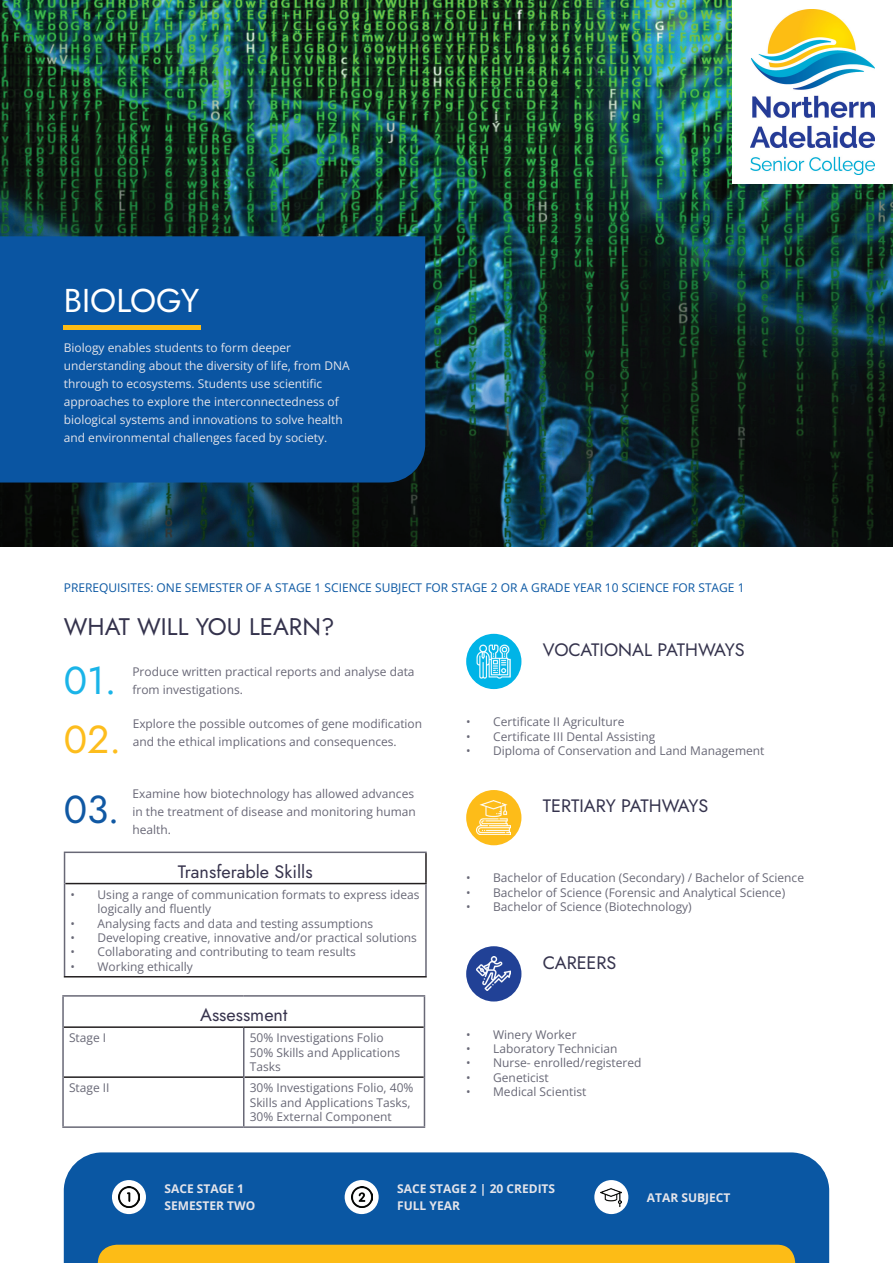
<style>
.page{position:relative;width:893px;height:1263px;background:#fff}
.page>*{position:absolute;margin:0;border:0;box-sizing:border-box;transform-origin:0 0}
.t1{font:39px "Jost";color:#1058a3}
.t2{font:39px "Jost";color:#fdbd1d}
.t3{font:39px "Jost";color:#1ab4e8}
.t4{font:33px "Jost";color:#fff}
.t5{font:24px "Jost";color:#35334d}
.t6{font:18px "Jost";color:#35334d}
.t7{font:18px "Jost";color:#37334d}
.t8{font:12px/14.4px "Open Sans";color:#686876}
.t9{font:12px/18px "Open Sans";color:#e4e4ea}
.t10{font:12px/18px "Open Sans";color:#686776}
.t11{font:12px "Open Sans";color:#0a57a3}
.t12{font:700 12px/16.5px "Open Sans";color:#e4e4ea}
</style>
<div class="page">
<img style="left:0;top:0;width:893px;height:546px">
<div style="left:64px;top:1152px;width:765px;height:111px;background:#0a57a3"></div>
<div style="left:98px;top:1245px;width:697px;height:18px;background:#fdbc16"></div>
<div style="left:0;top:236px;width:425px;height:246px;background:#0a55a2"></div>
<div style="left:64px;top:325px;width:137px;height:5px;background:#fdbc16"></div>
<div style="left:112px;top:1180px;width:34px;height:34px;background:#fff;border-radius:50%"></div>
<img style="left:118px;top:1186px;width:22px;height:22px">
<div style="left:345px;top:1180px;width:34px;height:34px;background:#fff;border-radius:50%"></div>
<img style="left:351px;top:1186px;width:21px;height:22px">
<div style="left:594px;top:1180px;width:34px;height:34px;background:#fff;border-radius:50%"></div>
<img style="left:601px;top:1188px;width:21px;height:19px">
<div style="left:733px;top:0;width:160px;height:184px;background:#fff"></div>
<img style="left:751px;top:9px;width:124px;height:165px">
<hr style="left:64px;top:1026px;width:180px;height:2px;background:#231f20">
<hr style="left:244px;top:1026px;width:180px;height:2px;background:#231f20">
<hr style="left:64px;top:1076px;width:179px;height:2px;background:#231f20">
<hr style="left:244px;top:1076px;width:180px;height:2px;background:#231f20">
<hr style="left:243px;top:1028px;width:1px;height:49px;background:#686876">
<hr style="left:243px;top:1077px;width:1px;height:49px;background:#686876">
<hr style="left:62px;top:995px;width:182px;height:2px;background:#686876">
<hr style="left:62px;top:997px;width:2px;height:30px;background:#686876">
<hr style="left:244px;top:995px;width:181px;height:2px;background:#686876">
<hr style="left:424px;top:997px;width:1px;height:30px;background:#686876">
<hr style="left:62px;top:1027px;width:2px;height:50px;background:#686876">
<hr style="left:424px;top:1027px;width:1px;height:50px;background:#686876">
<hr style="left:62px;top:1077px;width:2px;height:49px;background:#686876">
<hr style="left:424px;top:1077px;width:1px;height:49px;background:#686876">
<hr style="left:62px;top:1126px;width:182px;height:2px;background:#686876">
<hr style="left:244px;top:1126px;width:181px;height:2px;background:#686876">
<hr style="left:425px;top:853px;width:2px;height:30px;background:#231f20">
<hr style="left:65px;top:883px;width:362px;height:1px;background:#231f20">
<hr style="left:64px;top:976px;width:363px;height:1px;background:#231f20">
<hr style="left:425px;top:884px;width:2px;height:92px;background:#686876">
<hr style="left:64px;top:851px;width:363px;height:2px;background:#686876">
<hr style="left:64px;top:853px;width:1px;height:30px;background:#686876">
<hr style="left:64px;top:883px;width:1px;height:93px;background:#686876">
<div style="left:466px;top:790px;width:55px;height:55px;background:#fdbc19;border-radius:50%"></div>
<img style="left:477px;top:801px;width:34px;height:34px">
<div style="left:466px;top:634px;width:55px;height:55px;background:#00b4e7;border-radius:50%"></div>
<img style="left:477px;top:644px;width:34px;height:34px">
<div style="left:466px;top:946px;width:55px;height:55px;background:#214196;border-radius:50%"></div>
<img style="left:477px;top:957px;width:34px;height:34px">
<h2 class="t4" style="left:64px;top:278px;width:137px">BIOLOGY</h2>
<p class="t9" style="left:64px;top:339px;width:287px">Biology enables students to form deeper understanding about the diversity of life, from DNA through to ecosystems. Students use scientific approaches to explore the interconnectedness of biological systems and innovations to solve health and environmental challenges faced by society.</p>
<p class="t11" style="left:64px;top:579px;width:682px">PREREQUISITES: ONE SEMESTER OF A STAGE 1 SCIENCE SUBJECT FOR STAGE 2 OR A GRADE YEAR 10 SCIENCE FOR STAGE 1</p>
<h3 class="t5" style="left:64px;top:610px;width:272px">WHAT WILL YOU LEARN?</h3>
<h1 class="t3" style="left:64px;top:654px;width:54px">01.</h1>
<p class="t10" style="left:132px;top:662px;width:284px">Produce written practical reports and analyse data</p>
<p class="t10" style="left:132px;top:680px;width:112px">from investigations.</p>
<p class="t10" style="left:133px;top:714px;width:291px">Explore the possible outcomes of gene modification</p>
<h1 class="t2" style="left:64px;top:713px;width:59px">02.</h1>
<p class="t10" style="left:133px;top:732px;width:266px">and the ethical implications and consequences.</p>
<h1 class="t1" style="left:64px;top:783px;width:57px">03.</h1>
<p class="t10" style="left:132px;top:784px;width:285px">Examine how biotechnology has allowed advances in the treatment of disease and monitoring human</p>
<p class="t10" style="left:132px;top:820px;width:40px">health.</p>
<h3 class="t7" style="left:178px;top:859px;width:136px">Transferable Skills</h3>
<p class="t8" style="left:98px;top:887px;width:324px;text-indent:-27px">• Using a range of communication formats to express ideas logically and fluently</p>
<p class="t8" style="left:71px;top:916px;width:304px">• Analysing facts and data and testing assumptions</p>
<p class="t8" style="left:71px;top:930px;width:348px">• Developing creative, innovative and/or practical solutions</p>
<p class="t8" style="left:71px;top:944px;width:287px">• Collaborating and contributing to team results</p>
<p class="t8" style="left:71px;top:959px;width:124px">• Working ethically</p>
<h3 class="t7" style="left:200px;top:1002px;width:89px">Assessment</h3>
<p class="t8" style="left:69px;top:1030px;width:39px">Stage I</p>
<p class="t8" style="left:250px;top:1030px;width:152px">50% Investigations Folio<br>50% Skills and Applications<br>Tasks</p>
<p class="t8" style="left:69px;top:1080px;width:42px">Stage II</p>
<p class="t8" style="left:250px;top:1080px;width:165px">30% Investigations Folio, 40%<br>Skills and Applications Tasks,<br>30% External Component</p>
<h3 class="t6" style="left:543px;top:638px;width:203px">VOCATIONAL PATHWAYS</h3>
<p class="t8" style="left:466px;top:714px;width:160px">• Certificate II Agriculture</p>
<p class="t8" style="left:466px;top:729px;width:191px">• Certificate III Dental Assisting</p>
<p class="t8" style="left:466px;top:743px;width:300px">• Diploma of Conservation and Land Management</p>
<h3 class="t6" style="left:543px;top:794px;width:167px">TERTIARY PATHWAYS</h3>
<p class="t8" style="left:466px;top:870px;width:339px">• Bachelor of Education (Secondary) / Bachelor of Science</p>
<p class="t8" style="left:466px;top:885px;width:321px">• Bachelor of Science (Forensic and Analytical Science)</p>
<p class="t8" style="left:466px;top:899px;width:227px">• Bachelor of Science (Biotechnology)</p>
<h3 class="t6" style="left:543px;top:950px;width:75px">CAREERS</h3>
<p class="t8" style="left:466px;top:1027px;width:112px">• Winery Worker</p>
<p class="t8" style="left:466px;top:1041px;width:153px">• Laboratory Technician</p>
<p class="t8" style="left:466px;top:1055px;width:177px">• Nurse- enrolled/registered</p>
<p class="t8" style="left:466px;top:1070px;width:84px">• Geneticist</p>
<p class="t8" style="left:466px;top:1084px;width:122px">• Medical Scientist</p>
<p class="t12" style="left:165px;top:1180px;width:92px">SACE STAGE 1<br>SEMESTER TWO</p>
<p class="t12" style="left:397px;top:1180px;width:160px">SACE STAGE 2 | 20 CREDITS<br>FULL YEAR</p>
<p class="t12" style="left:647px;top:1189px;width:85px">ATAR SUBJECT</p>
</div>
